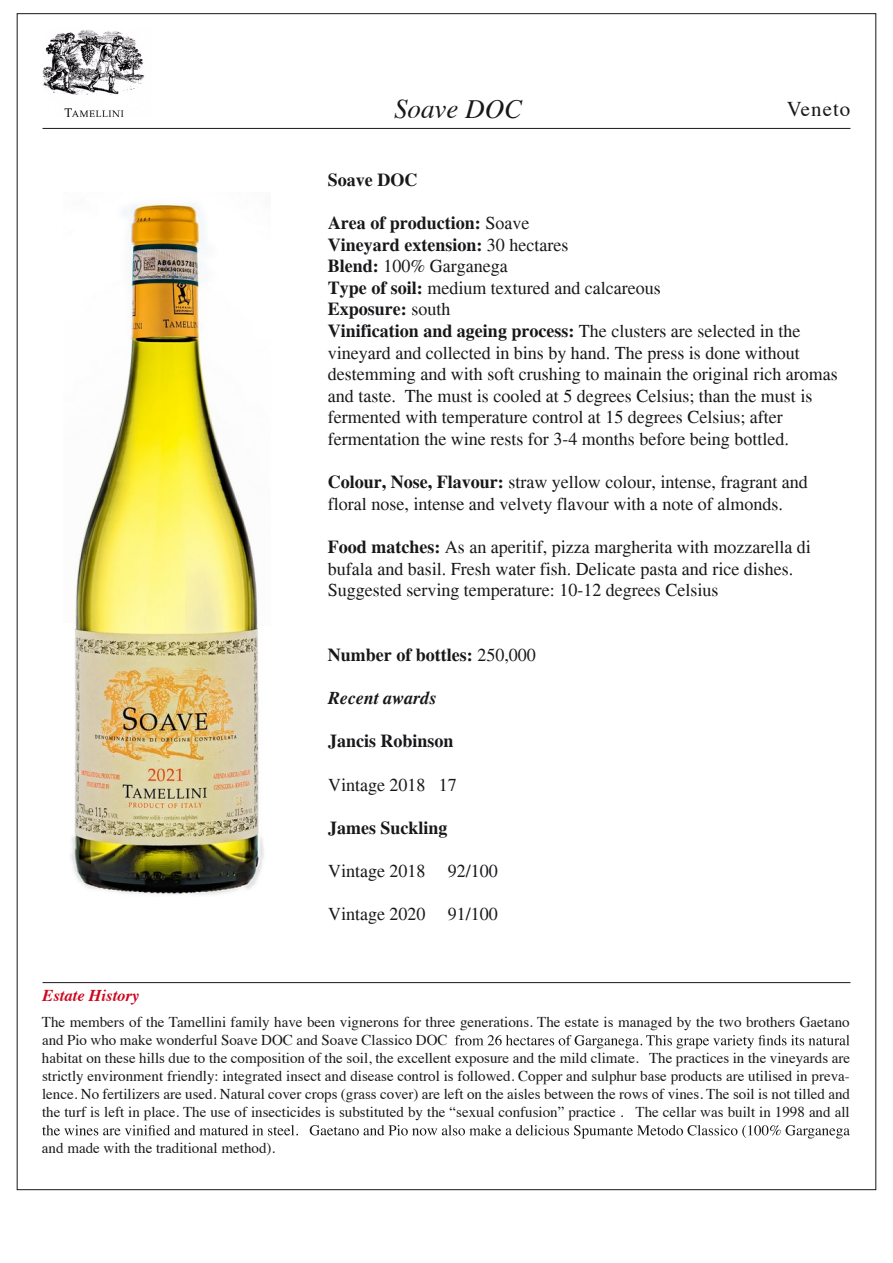
<style>
.page{position:relative;width:893px;height:1263px;background:#fff}
.page>*{position:absolute;margin:0;border:0;box-sizing:border-box;transform-origin:0 0}
.t1{font:italic 27px "Times";color:#1a171b}
.t2{font:21px "Times";letter-spacing:.05em;color:#1a171b}
.t3{font:18px/21.6px "Times";color:#1a171b}
.t4{font:700 18px "Times";color:#1a171b}
.t5{font:italic 700 18px "Times";color:#1a171b}
.t6{font:italic 700 16.5px "Times";color:#cc071e}
.t7{font:15px/18px "Times";color:#1a171b}
.s1{font-style:inherit}
.s2{font-weight:700}
.s3{font-weight:400}
</style>
<div class="page">
<hr style="left:43px;top:982px;width:807px;height:1px;background:#1a171b">
<hr style="left:43px;top:128px;width:807px;height:1px;background:#1a171b">
<img style="left:43px;top:30px;width:102px;height:87px">
<svg style="left:455px;top:1035px;width:395px;height:13px"></svg>
<svg style="left:42px;top:1125px;width:808px;height:13px"></svg>
<img style="left:71px;top:203px;width:193px;height:692px">
<h1 class="t1" style="left:394px;top:85px;width:130px">Soave <span class="s1">DOC</span></h1>
<p class="t2" style="left:787px;top:90px;width:65px">Veneto</p>
<p class="t4" style="left:328px;top:169px;width:91px">Soave DOC</p>
<p class="t3" style="left:328px;top:212px;width:511px"><span class="s2">Area of production:</span> Soave<br><span class="s2">Vineyard extension:</span> 30 hectares<br><span class="s2">Blend:</span> 100% Garganega<br><span class="s2">Type of soil:</span> medium textured and calcareous<br><span class="s2">Exposure:</span> south<br><span class="s2">Vinification and ageing process:</span> The clusters are selected in the vineyard and collected in bins by hand. The press is done without destemming and with soft crushing to mainain the original rich aromas and taste. The must is cooled at 5 degrees Celsius; than the must is fermented with temperature control at 15 degrees Celsius; after fermentation the wine rests for 3-4 months before being bottled.</p>
<p class="t3" style="left:328px;top:471px;width:481px"><span class="s2">Colour, Nose, Flavour:</span> straw yellow colour, intense, fragrant and floral nose, intense and velvety flavour with a note of almonds.</p>
<p class="t3" style="left:328px;top:536px;width:484px"><span class="s2">Food matches:</span> As an aperitif, pizza margherita with mozzarella di bufala and basil. Fresh water fish. Delicate pasta and rice dishes.<br>Suggested serving temperature: 10-12 degrees Celsius</p>
<p class="t6" style="left:43px;top:980px;width:98px">Estate History</p>
<p class="t4" style="left:328px;top:644px;width:209px">Number of bottles: <span class="s3">250,000</span></p>
<p class="t5" style="left:328px;top:687px;width:110px">Recent awards</p>
<p class="t4" style="left:328px;top:730px;width:127px">Jancis Robinson</p>
<p class="t3" style="left:328px;top:774px;width:130px">Vintage 2018 17</p>
<p class="t4" style="left:328px;top:817px;width:121px">James Suckling</p>
<p class="t3" style="left:328px;top:860px;width:171px">Vintage 2018 92/100</p>
<p class="t3" style="left:328px;top:903px;width:171px">Vintage 2020 91/100</p>
<p class="t7" style="left:42px;top:1012px;width:810px">The members of the Tamellini family have been vignerons for three generations. The estate is managed by the two brothers Gaetano and Pio who make wonderful Soave DOC and Soave Classico DOC<br>habitat on these hills due to the composition of the soil, the excellent exposure and the mild climate. The practices in the vineyards are strictly environment friendly: integrated insect and disease control is followed. Copper and sulphur base products are utilised in preva&shy;lence. No fertilizers are used. Natural cover crops (grass cover) are left on the aisles between the rows of vines. The soil is not tilled and the turf is left in place. The use of insecticides is substituted by the “sexual confusion” practice . The cellar was built in 1998 and all</p>
<p class="t7" style="left:42px;top:1138px;width:235px">and made with the traditional method).</p>
</div>
